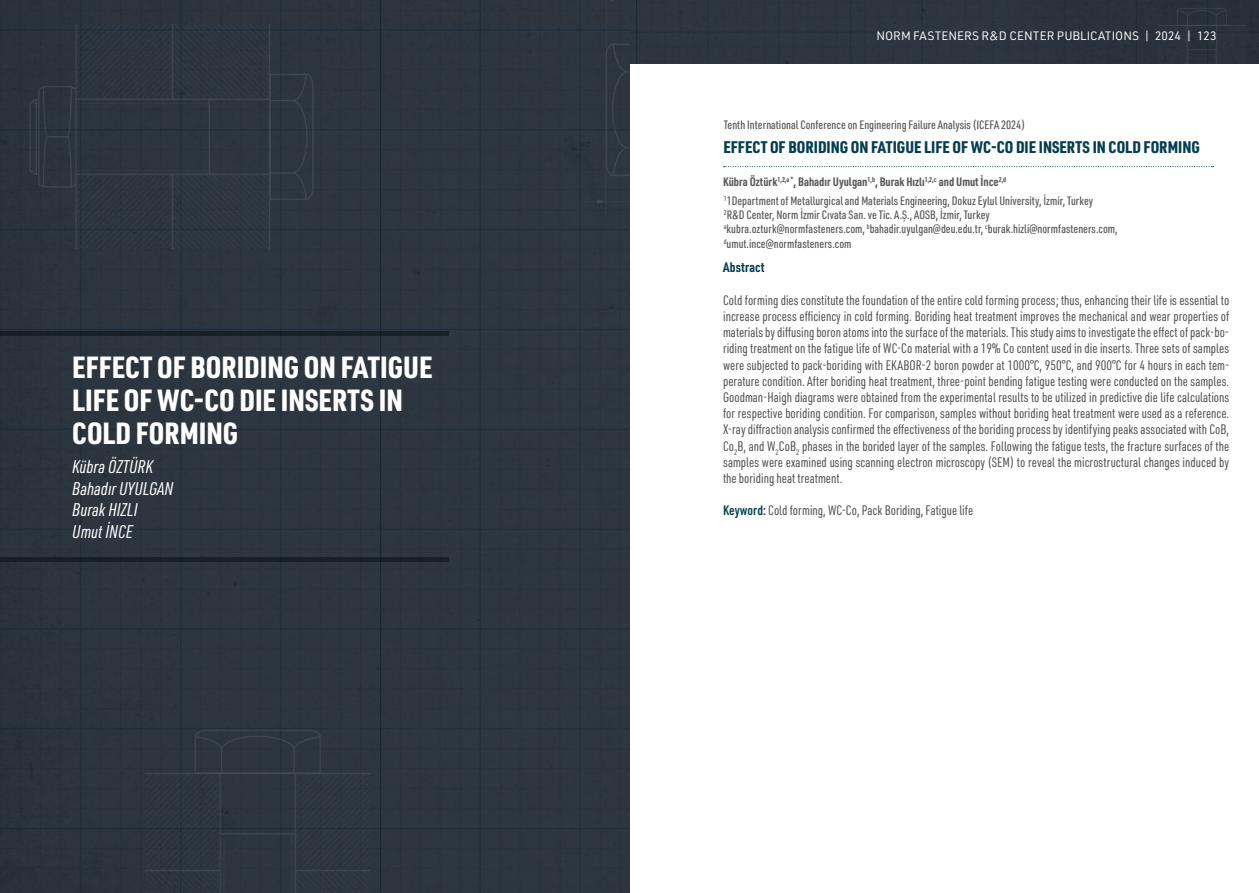
<style>
.page{position:relative;width:1259px;height:893px;background:#fff}
.page>*{position:absolute;margin:0;border:0;box-sizing:border-box;transform-origin:0 0}
.t1{font:900 30px/33px "URWDIN Cond";color:#fff}
.t2{font:italic 18px/21.6px "URWDIN Cond";color:#fff}
.t3{font:900 16.5px "URWDIN Cond";color:#033e51}
.t4{font:13.5px/16.2px "URWDIN Cond";color:#4d4d4f;text-align:justify}
.t5{font:700 13.5px "URWDIN Cond";letter-spacing:.01em;color:#033e51}
.t6{font:500 12px/14.4px "URWDIN Cond";color:#58595b}
.t7{font:12px "URWDIN";color:#fff}
.s1{font-weight:700}
.s2{font-weight:600;color:#033e51}
</style>
<div class="page">
<div style="left:629px;top:0;width:630px;height:64px;background:#2c353e"></div>
<div style="left:0;top:0;width:629px;height:893px;background:#2d363f"></div>
<div style="left:0;top:331px;width:449px;height:5px;background:#1a2027"></div>
<div style="left:0;top:557px;width:449px;height:5px;background:#1a2027"></div>
<svg style="left:724px;top:166px;width:489px;height:1px"></svg>
<h1 class="t1" style="left:72px;top:350px;width:362px">EFFECT OF BORIDING ON FATIGUE<br>LIFE OF WC-CO DIE INSERTS IN<br>COLD FORMING</h1>
<h2 class="t2" style="left:72px;top:455px;width:102px">Kübra ÖZTÜRK<br>Bahadır UYULGAN<br>Burak HIZLI<br>Umut İNCE</h2>
<p class="t7" style="left:876px;top:28px;width:341px">NORM FASTENERS R&amp;D CENTER PUBLICATIONS | 2024 | 123</p>
<p class="t6" style="left:724px;top:117px;width:303px">Tenth International Conference on Engineering Failure Analysis (ICEFA 2024)</p>
<p class="t3" style="left:723px;top:135px;width:478px">EFFECT OF BORIDING ON FATIGUE LIFE OF WC-CO DIE INSERTS IN COLD FORMING</p>
<p class="t6" style="left:723px;top:172px;width:372px;line-height:18.8px"><span class="s1">Kübra Öztürk</span><sup>1,2,a</sup> <sup>*</sup><span class="s1">, Bahadır Uyulgan</span><sup>1,b</sup><span class="s1">, Burak Hızlı</span><sup>1,2,c</sup> <span class="s1">and Umut İnce</span><sup>2,d<br></sup><sup>1</sup>1Department of Metallurgical and Materials Engineering, Dokuz Eylul University, İzmir, Turkey</p>
<p class="t6" style="left:724px;top:207px;width:395px"><sup>2</sup>R&amp;D Center, Norm İzmir Cıvata San. ve Tic. A.Ş., AOSB, İzmir, Turkey <sup>a</sup>kubra.ozturk@normfasteners.com, <sup>b</sup>bahadir.uyulgan@deu.edu.tr, <sup>c</sup>burak.hizli@normfasteners.com, <sup>d</sup>umut.ince@normfasteners.com</p>
<p class="t5" style="left:723px;top:258px;width:43px">Abstract</p>
<p class="t4" style="left:723px;top:292px;width:508px">Cold forming dies constitute the foundation of the entire cold forming process; thus, enhancing their life is essential to increase process efficiency in cold forming. Boriding heat treatment improves the mechanical and wear properties of materials by diffusing boron atoms into the surface of the materials. This study aims to investigate the effect of pack-bo&shy;riding treatment on the fatigue life of WC-Co material with a 19% Co content used in die inserts. Three sets of samples were subjected to pack-boriding with EKABOR-2 boron powder at 1000°C, 950°C, and 900°C for 4 hours in each tem&shy;perature condition. After boriding heat treatment, three-point bending fatigue testing were conducted on the samples.<br>Goodman-Haigh diagrams were obtained from the experimental results to be utilized in predictive die life calculations for respective boriding condition. For comparison, samples without boriding heat treatment were used as a reference.<br>X-ray diffraction analysis confirmed the effectiveness of the boriding process by identifying peaks associated with CoB, Co<sub>2</sub>B, and W<sub>2</sub>CoB<sub>2</sub> phases in the borided layer of the samples. Following the fatigue tests, the fracture surfaces of the samples were examined using scanning electron microscopy (SEM) to reveal the microstructural changes induced by the boriding heat treatment.</p>
<p class="t4" style="left:723px;top:502px;width:252px"><span class="s2">Keyword:</span> Cold forming, WC-Co, Pack Boriding, Fatigue life</p>
</div>
